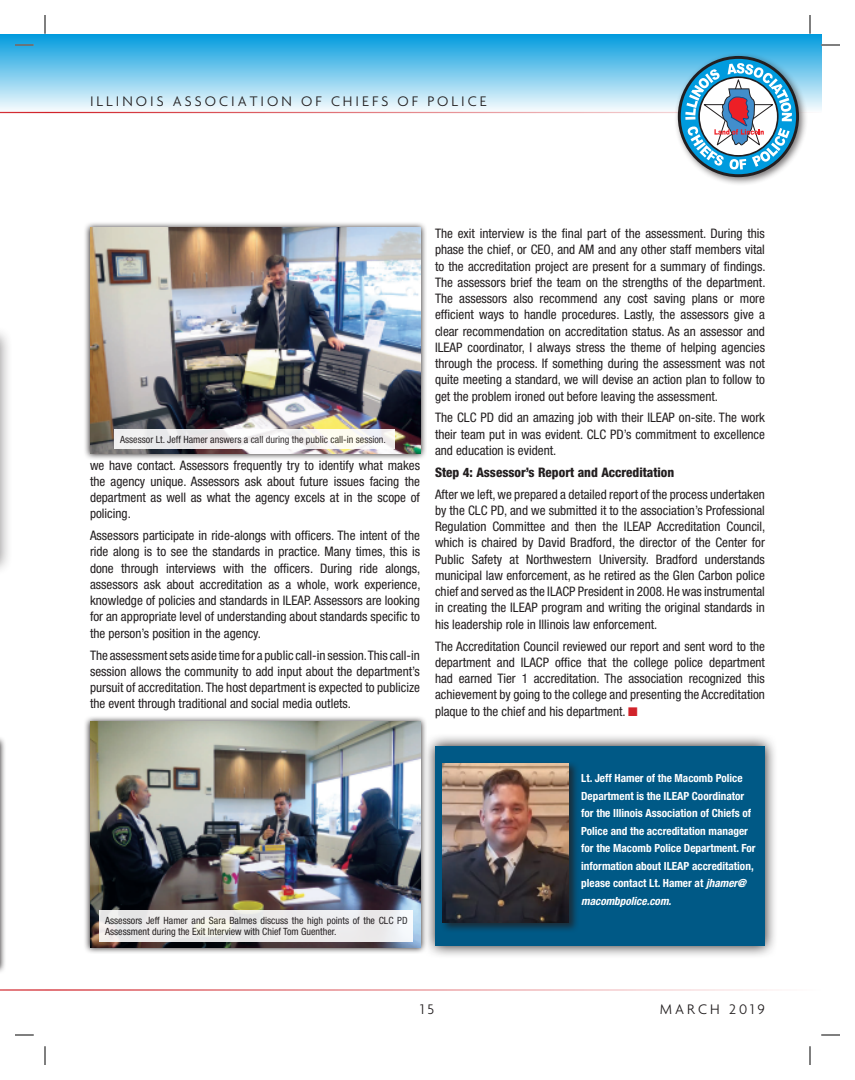
<style>
.page{position:relative;width:855px;height:1080px;background:#fff}
.page>*{position:absolute;margin:0;border:0;box-sizing:border-box;transform-origin:0 0}
.t1{font:300 15px "Agenda";letter-spacing:.2em;color:#231f20}
.t2{font:condensed 13.12px/16.2px "Helvetica Neue";color:#231f20;text-align:justify}
.t3{font:800 condensed 13.12px "Helvetica Neue";color:#231f20}
.t4{font:700 condensed 11.25px/17.5px "Helvetica Neue";color:#fff}
.t5{font:condensed 10px/11.2px "Helvetica Neue";color:#231f20}
.s1{color:#d1232a}
.s2{font-style:italic}
</style>
<div class="page">
<div style="left:45px;top:34px;width:776px;height:78px;background:linear-gradient(to bottom,#019bde,#f5fbfd)"></div>
<hr style="left:45px;top:112px;width:776px;height:1px;background:#d1232a">
<div style="left:674px;top:52px;width:134px;height:134px;background:#231f20;opacity:.6"></div>
<svg style="left:678px;top:56px;width:121px;height:121px"></svg>
<hr style="left:0;top:989px;width:45px;height:2px;background:#d1232a">
<hr style="left:45px;top:989px;width:776px;height:2px;background:#d1232a">
<div style="left:0;top:34px;width:45px;height:78px;background:linear-gradient(to bottom,#019bde,#f5fbfd)"></div>
<hr style="left:0;top:112px;width:45px;height:1px;background:#d1232a">
<div style="left:0;top:325px;width:12px;height:251px;background:#231f20;opacity:.5"></div>
<svg style="left:0;top:738px;width:5px;height:234px"></svg>
<img style="left:0;top:742px;width:1px;height:226px">
<svg style="left:85px;top:223px;width:341px;height:236px;background:#c3c2c3"></svg>
<img style="left:90px;top:228px;width:330px;height:226px">
<div style="left:115px;top:429px;width:280px;height:20px;background:linear-gradient(to right,#ebeaec,#fcfaf6)"></div>
<svg style="left:85px;top:717px;width:341px;height:236px;background:#c1c0c0"></svg>
<img style="left:90px;top:722px;width:330px;height:226px">
<div style="left:100px;top:910px;width:313px;height:31px;background:#edebeb"></div>
<svg style="left:423px;top:733px;width:352px;height:223px"></svg>
<div style="left:436px;top:746px;width:329px;height:200px;background:#005986"></div>
<div style="left:440px;top:761px;width:139px;height:172px;background:#231f20;opacity:.75"></div>
<img style="left:443px;top:763px;width:126px;height:159px">
<svg style="left:15px;top:44px;width:19px;height:2px"></svg>
<svg style="left:821px;top:44px;width:19px;height:2px"></svg>
<svg style="left:15px;top:1034px;width:19px;height:2px"></svg>
<svg style="left:821px;top:1034px;width:19px;height:2px"></svg>
<svg style="left:44px;top:15px;width:2px;height:19px"></svg>
<svg style="left:44px;top:1046px;width:2px;height:19px"></svg>
<svg style="left:809px;top:15px;width:2px;height:19px"></svg>
<svg style="left:809px;top:1046px;width:2px;height:19px"></svg>
<p class="t1" style="left:90px;top:92px;width:17px">ILLINOIS</p>
<p class="t1" style="left:173px;top:92px;width:24px">ASSOCIATIONO</p>
<p class="t1" style="left:315px;top:92px;width:37px">F CHIE</p>
<p class="t1" style="left:372px;top:92px;width:20px">FSO</p>
<p class="t1" style="left:412px;top:92px;width:35px">F POLICE</p>
<p class="t5" style="left:120px;top:434px;width:267px">Assessor Lt. Jeff Hamer answers a call during the public call-in session.</p>
<p class="t2" style="left:90px;top:457px;width:332px">we have contact. Assessors frequently try to identify what makes the agency unique. Assessors ask about future issues facing the department as well as what the agency excels at in the scope of policing.</p>
<p class="t2" style="left:90px;top:527px;width:332px">Assessors participate in ride-alongs with officers. The intent of the ride along is to see the standards in practice. Many times, this is done through interviews with the officers. During ride alongs, assessors ask about accreditation as a whole, work experience, knowledge of policies and standards in ILEAP. Assessors are looking for an appropriate level of understanding about standards specific to the person’s position in the agency.</p>
<p class="t2" style="left:90px;top:647px;width:332px">The assessment sets aside time for a public call-in session. This call-in session allows the community to add input about the department’s pursuit of accreditation. The host department is expected to publicize the event through traditional and social media outlets.</p>
<p class="t2" style="left:435px;top:225px;width:332px">The exit interview is the final part of the assessment. During this phase the chief, or CEO, and AM and any other staff members vital to the accreditation project are present for a summary of findings.<br>The assessors brief the team on the strengths of the department.<br>The assessors also recommend any cost saving plans or more efficient ways to handle procedures. Lastly, the assessors give a clear recommendation on accreditation status. As an assessor and ILEAP coordinator, I always stress the theme of helping agencies through the process. If something during the assessment was not quite meeting a standard, we will devise an action plan to follow to get the problem ironed out before leaving the assessment.</p>
<p class="t2" style="left:435px;top:410px;width:332px">The CLC PD did an amazing job with their ILEAP on-site. The work their team put in was evident. CLC PD’s commitment to excellence and education is evident.</p>
<p class="t3" style="left:435px;top:464px;width:241px">Step 4: Assessor’s Report and Accreditation</p>
<p class="t2" style="left:435px;top:486px;width:332px">After we left, we prepared a detailed report of the process undertaken by the CLC PD, and we submitted it to the association’s Professional Regulation Committee and then the ILEAP Accreditation Council, which is chaired by David Bradford, the director of the Center for Public Safety at Northwestern University. Bradford understands municipal law enforcement, as he retired as the Glen Carbon police chief and served as the ILACP President in 2008. He was instrumental in creating the ILEAP program and writing the original standards in his leadership role in Illinois law enforcement.</p>
<p class="t2" style="left:435px;top:638px;width:332px">The Accreditation Council reviewed our report and sent word to the department and ILACP office that the college police department had earned Tier 1 accreditation. The association recognized this achievement by going to the college and presenting the Accreditation plaque to the chief and his department. <span class="s1">■</span></p>
<p class="t5" style="left:105px;top:915px;width:304px">Assessors Jeff Hamer and Sara Balmes discuss the high points of the CLC PD<br>Assessment during the Exit Interview with Chief Tom Guenther.</p>
<p class="t4" style="left:581px;top:769px;width:176px">Lt. Jeff Hamer of the Macomb Police Department is the ILEAP Coordinator for the Illinois Association of Chiefs of Police and the accreditation manager for the Macomb Police Department. For information about ILEAP accreditation, please contact Lt. Hamer at <span class="s2">jhamer@ macombpolice.com.</span></p>
<p class="t1" style="left:420px;top:1000px;width:16px">15</p>
<p class="t1" style="left:660px;top:1000px;width:107px">MARCH 2019</p>
</div>
